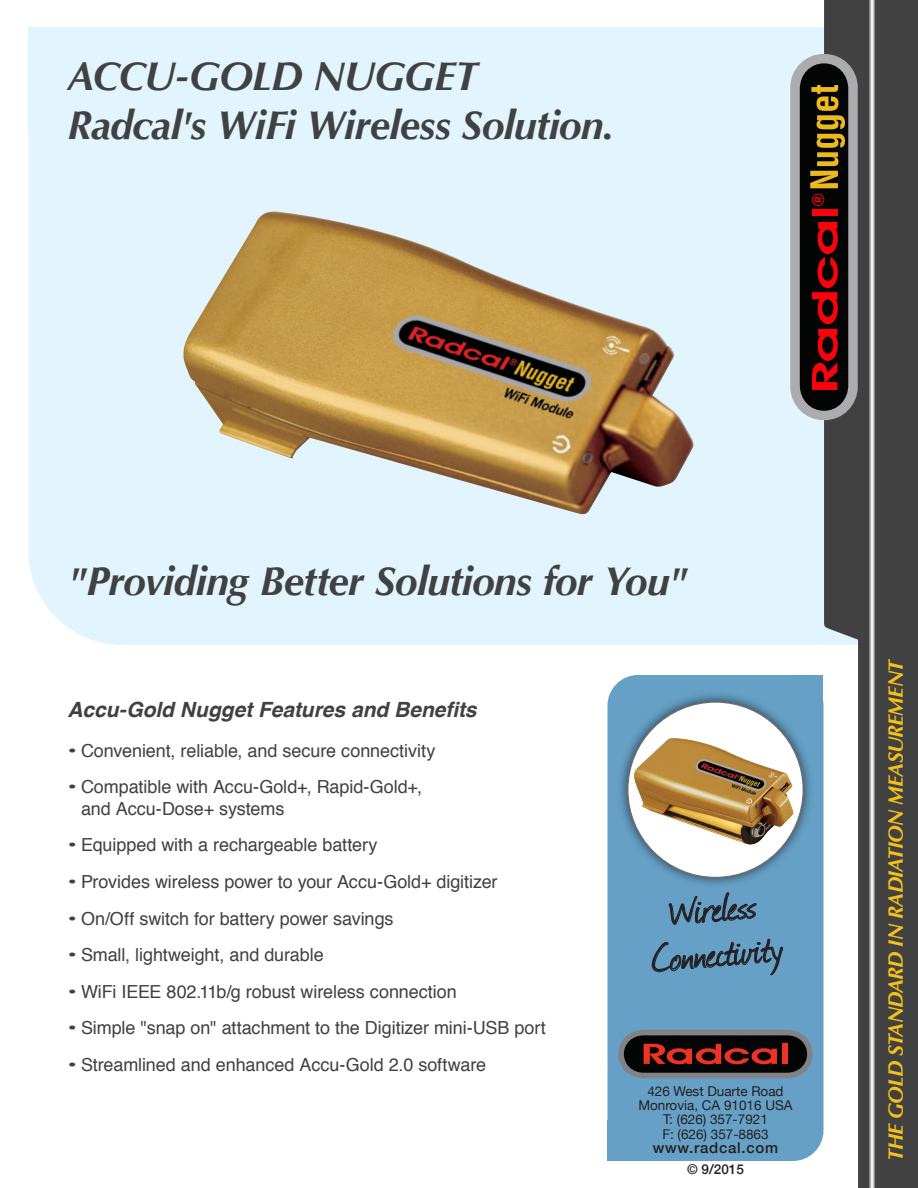
<style>
.page{position:relative;width:918px;height:1188px;background:#fff}
.page>*{position:absolute;margin:0;border:0;box-sizing:border-box;transform-origin:0 0}
.t1{font:45px/45px "Journal";color:#231f20;text-align:center}
.t2{font:italic 700 40.5px/48.6px "Optima";letter-spacing:-.02em;color:#414142}
.t3{font:italic 700 21px "Optima";letter-spacing:-.04em;color:#f5c116}
.t4{font:italic 700 21px "Helvetica";color:#414142}
.t5{font:18px/21.6px "Helvetica";letter-spacing:-.005em;color:#414142;scale:1.5 1}
.t6{font:500 15px "Helvetica Neue";letter-spacing:.05em;color:#231f20}
.t7{font:13.5px/14.2px "Helvetica Neue";color:#231f20;text-align:center}
.t8{font:500 13.5px "Helvetica Neue";color:#231f20}
</style>
<div class="page">
<div style="left:608px;top:675px;width:216px;height:486px;background:#67a0c6;border-radius:31px"></div>
<div style="left:788px;top:675px;width:36px;height:40px;background:#67a0c6"></div>
<div style="left:608px;top:1120px;width:36px;height:41px;background:#67a0c6"></div>
<div style="left:28px;top:27px;width:885px;height:618px;background:#e2f4fd;border-radius:94px"></div>
<div style="left:28px;top:27px;width:109px;height:105px;background:#e2f4fd"></div>
<svg style="left:618px;top:1030px;width:195px;height:48px;background:#493334"></svg>
<div style="left:782px;top:1044px;width:5px;height:20px;background:#ee3224"></div>
<div style="left:858px;top:0;width:60px;height:1188px;background:#414142"></div>
<svg style="left:868px;top:649px;width:7px;height:539px;background:#aca9aa"></svg>
<svg style="left:669px;top:893px;width:88px;height:32px"></svg>
<svg style="left:651px;top:939px;width:132px;height:37px"></svg>
<svg style="left:790px;top:0;width:92px;height:649px"></svg>
<img style="left:613px;top:687px;width:198px;height:206px">
<svg style="left:628px;top:702px;width:175px;height:176px;background:#d2bfa3"></svg>
<img style="left:634px;top:738px;width:38px;height:35px">
<img style="left:183px;top:211px;width:511px;height:304px">
<h2 class="t2" style="left:68px;top:53px;width:548px">ACCU-GOLD NUGGET<br>Radcal's WiFi Wireless Solution.</h2>
<h2 class="t2" style="left:68px;top:557px;width:623px">"Providing Better Solutions for You"</h2>
<p class="t4" style="left:68px;top:692px;width:411px">Accu-Gold Nugget Features and Benefits</p>
<p class="t5" style="left:68px;top:740px;width:247px">• Convenient, reliable, and secure connectivity</p>
<p class="t5" style="left:81px;top:777px;width:229px;text-indent:-14px">• Compatible with Accu-Gold+, Rapid-Gold+, and Accu-Dose+ systems</p>
<p class="t5" style="left:68px;top:835px;width:208px">• Equipped with a rechargeable battery</p>
<p class="t5" style="left:68px;top:872px;width:288px">• Provides wireless power to your Accu-Gold+ digitizer</p>
<p class="t5" style="left:68px;top:908px;width:219px">• On/Off switch for battery power savings</p>
<p class="t5" style="left:68px;top:945px;width:172px">• Small, lightweight, and durable</p>
<p class="t5" style="left:68px;top:981px;width:261px">• WiFi IEEE 802.11b/g robust wireless connection</p>
<p class="t5" style="left:68px;top:1018px;width:320px">• Simple "snap on" attachment to the Digitizer mini-USB port</p>
<p class="t5" style="left:68px;top:1055px;width:281px">• Streamlined and enhanced Accu-Gold 2.0 software</p>
<h1 class="t1" style="left:645px;top:891px;width:133px;rotate:-5deg">Wireless<br>Connectivity</h1>
<p class="t7" style="left:638px;top:1085px;width:156px">426 West Duarte Road<br>Monrovia, CA 91016 USA<br>T: (626) 357-7921<br>F: (626) 357-8863</p>
<p class="t6" style="left:653px;top:1135px;width:127px">www.radcal.com</p>
<p class="t8" style="left:687px;top:1158px;width:58px">© 9/2015</p>
<p class="t3" style="left:883px;top:1161px;width:503px;rotate:-90deg">THE GOLD STANDARD IN RADIATION MEASUREMENT</p>
</div>
